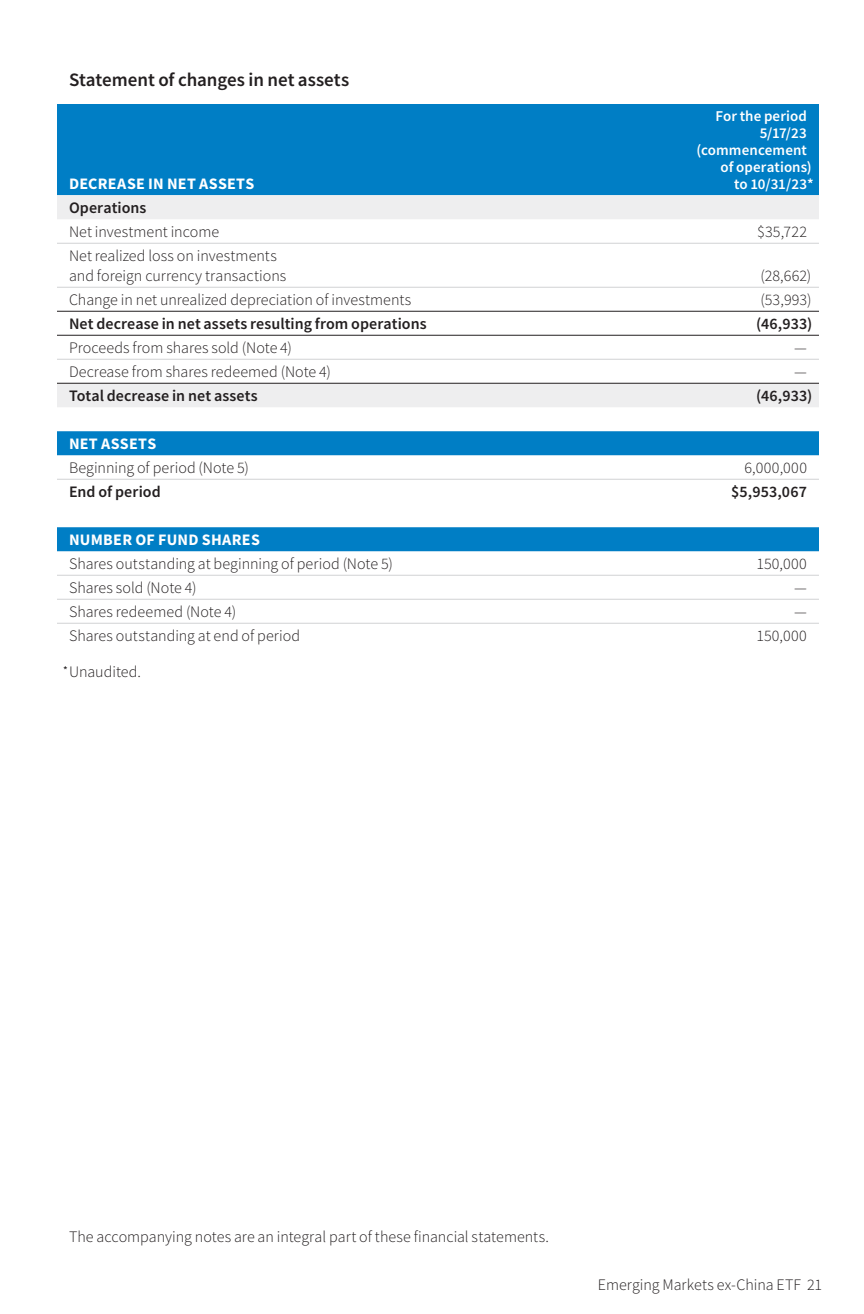
<style>
.page{position:relative;width:864px;height:1314px;background:#fff}
.page>*{position:absolute;margin:0;border:0;box-sizing:border-box;transform-origin:0 0}
.FINs_TIL{font:600 19px "Source Sans Pro";color:#231f20}
.FINs_L0{font:300 16px/20px "Source Sans Pro";color:#231f20}
.FINs_L0_Col{font:300 16px "Source Sans Pro";letter-spacing:.015em;color:#231f20}
.FINs_H1{font:700 16px "Source Sans Pro";letter-spacing:.02em;color:#fff}
.FINs_T1{font:600 16px "Source Sans Pro";letter-spacing:.005em;color:#231f20}
.FINs_T0{font:600 16px "Source Sans Pro";letter-spacing:.005em;color:#231f20}
.FINs_T0_Col{font:600 16px "Source Sans Pro";letter-spacing:.01em;color:#231f20}
.FINs_H2{font:600 16px "Source Sans Pro";letter-spacing:.005em;color:#231f20}
.FINs_F1{font:300 16px "Source Sans Pro";letter-spacing:-.005em;color:#231f20}
.FINs_T1_Col{font:600 16px "Source Sans Pro";color:#231f20}
.FINs_Y1_Col_Narrow{font:600 15px "Source Sans Pro";letter-spacing:.005em;color:#fff}
.FINs_F1_Reference{font:11.2px "Source Sans Pro";color:#231f20}
</style>
<div class="page">
<svg style="left:57px;top:104px;width:762px;height:447px;fill:#007ec5"></svg>
<svg style="left:57px;top:195px;width:762px;height:212px"></svg>
<svg style="left:57px;top:243px;width:12px;height:1px"></svg>
<hr style="left:69px;top:243px;width:392px;height:1px;background:#d1d2d4">
<hr style="left:461px;top:243px;width:204px;height:1px;background:#d1d2d4">
<hr style="left:665px;top:243px;width:154px;height:1px;background:#d1d2d4">
<svg style="left:57px;top:287px;width:12px;height:1px"></svg>
<hr style="left:69px;top:287px;width:392px;height:1px;background:#d1d2d4">
<hr style="left:461px;top:287px;width:204px;height:1px;background:#d1d2d4">
<hr style="left:665px;top:287px;width:154px;height:1px;background:#d1d2d4">
<svg style="left:57px;top:359px;width:12px;height:1px"></svg>
<hr style="left:69px;top:359px;width:392px;height:1px;background:#d1d2d4">
<hr style="left:461px;top:359px;width:204px;height:1px;background:#d1d2d4">
<hr style="left:665px;top:359px;width:154px;height:1px;background:#d1d2d4">
<svg style="left:57px;top:479px;width:12px;height:1px"></svg>
<svg style="left:57px;top:575px;width:12px;height:1px"></svg>
<svg style="left:57px;top:599px;width:12px;height:1px"></svg>
<svg style="left:57px;top:623px;width:12px;height:1px"></svg>
<hr style="left:69px;top:479px;width:392px;height:1px;background:#d1d2d4">
<hr style="left:69px;top:575px;width:392px;height:1px;background:#d1d2d4">
<hr style="left:69px;top:599px;width:392px;height:1px;background:#d1d2d4">
<hr style="left:69px;top:623px;width:392px;height:1px;background:#d1d2d4">
<hr style="left:461px;top:479px;width:204px;height:1px;background:#d1d2d4">
<hr style="left:461px;top:575px;width:204px;height:1px;background:#d1d2d4">
<hr style="left:461px;top:599px;width:204px;height:1px;background:#d1d2d4">
<hr style="left:461px;top:623px;width:204px;height:1px;background:#d1d2d4">
<hr style="left:665px;top:479px;width:154px;height:1px;background:#d1d2d4">
<hr style="left:665px;top:575px;width:154px;height:1px;background:#d1d2d4">
<hr style="left:665px;top:599px;width:154px;height:1px;background:#d1d2d4">
<hr style="left:665px;top:623px;width:154px;height:1px;background:#d1d2d4">
<svg style="left:57px;top:311px;width:12px;height:1px"></svg>
<hr style="left:69px;top:311px;width:392px;height:1px;background:#231f20">
<hr style="left:461px;top:311px;width:204px;height:1px;background:#231f20">
<hr style="left:665px;top:311px;width:154px;height:1px;background:#231f20">
<svg style="left:57px;top:335px;width:12px;height:1px"></svg>
<hr style="left:69px;top:335px;width:392px;height:1px;background:#231f20">
<hr style="left:461px;top:335px;width:204px;height:1px;background:#231f20">
<hr style="left:665px;top:335px;width:154px;height:1px;background:#231f20">
<svg style="left:57px;top:383px;width:12px;height:1px"></svg>
<hr style="left:69px;top:383px;width:392px;height:1px;background:#231f20">
<hr style="left:461px;top:383px;width:204px;height:1px;background:#231f20">
<hr style="left:665px;top:383px;width:154px;height:1px;background:#231f20">
<p class="FINs_TIL" style="left:69px;top:67px;width:282px">Statement of changes in net assets</p>
<p class="FINs_H1" style="left:69px;top:173px;width:187px">DECREASE IN NET ASSETS</p>
<p class="FINs_Y1_Col_Narrow" style="left:716px;top:106px;width:93px">For the period</p>
<p class="FINs_Y1_Col_Narrow" style="left:760px;top:123px;width:49px">5/17/23</p>
<p class="FINs_Y1_Col_Narrow" style="left:697px;top:140px;width:112px">(commencement</p>
<p class="FINs_Y1_Col_Narrow" style="left:721px;top:157px;width:93px">of operations)</p>
<p class="FINs_Y1_Col_Narrow" style="left:734px;top:174px;width:81px">to 10/31/23*</p>
<p class="FINs_H2" style="left:69px;top:197px;width:79px">Operations</p>
<p class="FINs_L0" style="left:69px;top:222px;width:152px">Net investment income</p>
<p class="FINs_L0_Col" style="left:757px;top:222px;width:51px">$35,722</p>
<p class="FINs_L0" style="left:69px;top:246px;width:219px">Net realized loss on investments and foreign currency transactions</p>
<p class="FINs_L0_Col" style="left:760px;top:266px;width:53px">(28,662)</p>
<p class="FINs_L0" style="left:69px;top:290px;width:344px">Change in net unrealized depreciation of investments</p>
<p class="FINs_L0_Col" style="left:760px;top:290px;width:52px">(53,993)</p>
<p class="FINs_T1" style="left:69px;top:313px;width:359px">Net decrease in net assets resulting from operations</p>
<p class="FINs_T1_Col" style="left:756px;top:313px;width:57px">(46,933)</p>
<p class="FINs_L0" style="left:69px;top:338px;width:225px">Proceeds from shares sold (Note 4)</p>
<p class="FINs_L0_Col" style="left:794px;top:338px;width:14px">—</p>
<p class="FINs_L0" style="left:69px;top:362px;width:264px">Decrease from shares redeemed (Note 4)</p>
<p class="FINs_L0_Col" style="left:794px;top:362px;width:14px">—</p>
<p class="FINs_T0" style="left:69px;top:385px;width:190px">Total decrease in net assets</p>
<p class="FINs_T0_Col" style="left:756px;top:385px;width:57px">(46,933)</p>
<p class="FINs_H1" style="left:69px;top:433px;width:89px">NET ASSETS</p>
<p class="FINs_L0" style="left:69px;top:458px;width:181px">Beginning of period (Note 5)</p>
<p class="FINs_L0_Col" style="left:744px;top:458px;width:64px">6,000,000</p>
<p class="FINs_T0" style="left:69px;top:481px;width:93px">End of period</p>
<p class="FINs_T0_Col" style="left:731px;top:481px;width:77px">$5,953,067</p>
<p class="FINs_H1" style="left:69px;top:529px;width:192px">NUMBER OF FUND SHARES</p>
<p class="FINs_L0" style="left:69px;top:554px;width:326px">Shares outstanding at beginning of period (Note 5)</p>
<p class="FINs_L0_Col" style="left:756px;top:554px;width:52px">150,000</p>
<p class="FINs_L0" style="left:69px;top:578px;width:129px">Shares sold (Note 4)</p>
<p class="FINs_L0_Col" style="left:794px;top:578px;width:14px">—</p>
<p class="FINs_L0" style="left:69px;top:602px;width:169px">Shares redeemed (Note 4)</p>
<p class="FINs_L0_Col" style="left:794px;top:602px;width:14px">—</p>
<p class="FINs_L0" style="left:69px;top:626px;width:233px">Shares outstanding at end of period</p>
<p class="FINs_L0_Col" style="left:756px;top:626px;width:52px">150,000</p>
<p class="FINs_F1_Reference" style="left:63px;top:663px;width:6px">*</p>
<p class="FINs_F1" style="left:69px;top:662px;width:74px">Unaudited.</p>
<p class="FINs_L0" style="left:69px;top:1227px;width:482px">The accompanying notes are an integral part of these financial statements.</p>
<p class="FINs_L0" style="left:598px;top:1275px;width:226px">Emerging Markets ex-China ETF 21</p>
</div>
